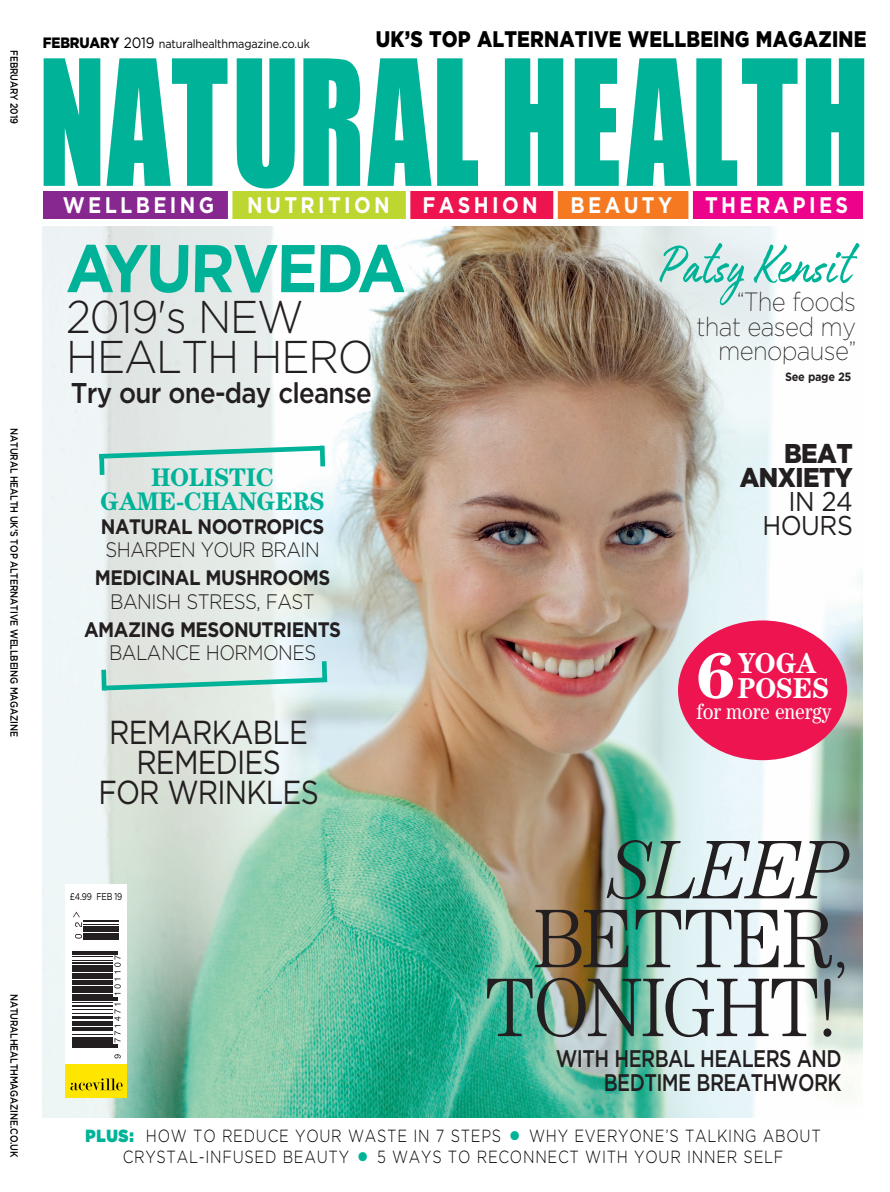
<style>
.page{position:relative;width:890px;height:1192px;background:#fff}
.page>*{position:absolute;margin:0;border:0;box-sizing:border-box;transform-origin:0 0}
.t1{font:161.25px "Impact";letter-spacing:.015em;color:#00b398;scale:.77 1}
.t2{font:300 83.25px/68.8px "Century LT";letter-spacing:-.02em;color:#231f20;text-align:right;scale:.96 1}
.t3{font:700 67.2px "Gotham";color:#00b398;scale:.92 1}
.t4{font:700 64.5px "Century LT";color:#fff;scale:1.09 1}
.t5{font:59.7px "Authenia Solid";color:#00b398;scale:.87 1}
.t6{font:300 45.9px/39.3px "Gotham";letter-spacing:-.03em;color:#231f20;scale:.92 1}
.t7{font:33.3px/30px "Gotham";letter-spacing:-.03em;color:#231f20;text-align:center;scale:.85 1}
.t8{font:700 28.8px/25.7px "Century LT";color:#fff;scale:.94 1}
.t9{font:500 28.5px "Gotham";letter-spacing:-.03em;color:#231f20;scale:.91 1}
.t10{font:900 27.15px/24px "Gotham";letter-spacing:-.02em;color:#231f20;text-align:right;scale:.91 1}
.t11{font:200 26.4px/24.5px "Gotham";color:#231f20;text-align:right;scale:.9 1}
.t12{font:700 25.5px/24px "Century LT";letter-spacing:-.01em;color:#00b398;text-align:center;scale:.96 1}
.t13{font:500 24px/24px "Gotham";letter-spacing:-.03em;color:#231f20;text-align:right;scale:.81 1}
.t14{font:700 22.5px "Gotham";letter-spacing:.17em;color:#fff;scale:.87 1}
.t15{font:900 22.5px "Gotham";letter-spacing:.01em;color:#000;scale:.85 1}
.t16{font:22.5px "Century LT";color:#fff;scale:.85 1}
.t17{font:700 21px/23.5px "Gotham";letter-spacing:-.03em;color:#231f20;text-align:center;scale:.89 1}
.t18{font:300 17.55px/21px "Gotham";letter-spacing:.05em;color:#000;text-align:center;scale:.83 1}
.t19{font:12px "Gotham";letter-spacing:-.01em;color:#000;scale:.9 1}
.t20{font:700 12px "Gotham";color:#231f20;scale:.9 1}
.t21{font:500 10.5px "Gotham";letter-spacing:-.015em;color:#000;scale:.85 1}
.t22{font:9.75px "Gotham";letter-spacing:-.02em;color:#000;scale:.82 1}
.s1{font-weight:900;font-size:15px}
.s2{font-size:15px}
.s3{font-weight:300}
.s4{font-weight:400}
.s5{font-style:italic}
.s6{font-size:59.55px}
.s7{font-weight:900;color:#00b398}
.s8{font-weight:500;font-size:32.25px;color:#00b398}
</style>
<div class="page">
<img style="left:42px;top:226px;width:820px;height:891px">
<svg style="left:66px;top:884px;width:61px;height:179px"></svg>
<hr style="left:72px;top:1045px;width:46px;height:1px;background:#231f20">
<hr style="left:72px;top:1043px;width:46px;height:1px;background:#231f20">
<hr style="left:72px;top:1039px;width:41px;height:4px;background:#231f20">
<hr style="left:72px;top:1036px;width:41px;height:2px;background:#231f20">
<hr style="left:72px;top:1033px;width:41px;height:1px;background:#231f20">
<hr style="left:72px;top:1029px;width:41px;height:1px;background:#231f20">
<hr style="left:72px;top:1026px;width:41px;height:2px;background:#231f20">
<hr style="left:72px;top:1022px;width:41px;height:2px;background:#231f20">
<hr style="left:72px;top:1020px;width:41px;height:1px;background:#231f20">
<hr style="left:72px;top:1015px;width:41px;height:2px;background:#231f20">
<hr style="left:72px;top:1012px;width:41px;height:1px;background:#231f20">
<hr style="left:72px;top:1008px;width:41px;height:1px;background:#231f20">
<hr style="left:72px;top:1004px;width:41px;height:2px;background:#231f20">
<hr style="left:72px;top:1001px;width:41px;height:1px;background:#231f20">
<hr style="left:72px;top:999px;width:46px;height:1px;background:#231f20">
<hr style="left:72px;top:997px;width:46px;height:1px;background:#231f20">
<hr style="left:72px;top:994px;width:41px;height:2px;background:#231f20">
<hr style="left:72px;top:990px;width:41px;height:2px;background:#231f20">
<hr style="left:72px;top:986px;width:41px;height:3px;background:#231f20">
<hr style="left:72px;top:983px;width:41px;height:1px;background:#231f20">
<hr style="left:72px;top:980px;width:41px;height:2px;background:#231f20">
<hr style="left:72px;top:976px;width:41px;height:2px;background:#231f20">
<hr style="left:72px;top:973px;width:41px;height:2px;background:#231f20">
<hr style="left:72px;top:969px;width:41px;height:2px;background:#231f20">
<hr style="left:72px;top:965px;width:41px;height:3px;background:#231f20">
<hr style="left:72px;top:962px;width:41px;height:1px;background:#231f20">
<hr style="left:72px;top:960px;width:41px;height:1px;background:#231f20">
<hr style="left:72px;top:956px;width:41px;height:1px;background:#231f20">
<hr style="left:72px;top:953px;width:46px;height:1px;background:#231f20">
<hr style="left:72px;top:951px;width:46px;height:1px;background:#231f20">
<svg style="left:114px;top:1053px;width:7px;height:5px"></svg>
<svg style="left:114px;top:1003px;width:6px;height:39px"></svg>
<svg style="left:114px;top:955px;width:7px;height:39px"></svg>
<hr style="left:83px;top:938px;width:35px;height:1px;background:#231f20">
<hr style="left:83px;top:935px;width:35px;height:2px;background:#231f20">
<hr style="left:83px;top:933px;width:35px;height:1px;background:#231f20">
<hr style="left:83px;top:928px;width:35px;height:3px;background:#231f20">
<hr style="left:83px;top:926px;width:35px;height:1px;background:#231f20">
<hr style="left:83px;top:923px;width:35px;height:1px;background:#231f20">
<hr style="left:83px;top:919px;width:35px;height:2px;background:#231f20">
<svg style="left:75px;top:933px;width:7px;height:5px"></svg>
<svg style="left:73px;top:911px;width:9px;height:15px"></svg>
<div style="left:66px;top:1063px;width:61px;height:33px;background:#ffe601"></div>
<svg style="left:70px;top:1078px;width:53px;height:12px"></svg>
<svg style="left:94px;top:441px;width:233px;height:38px"></svg>
<svg style="left:99px;top:656px;width:233px;height:39px;background:#c4e3dc"></svg>
<div style="left:691px;top:192px;width:172px;height:27px;background:#ed028c"></div>
<div style="left:556px;top:192px;width:133px;height:27px;background:#f47921"></div>
<div style="left:406px;top:192px;width:148px;height:27px;background:#ed1450"></div>
<div style="left:43px;top:192px;width:185px;height:27px;background:#872890"></div>
<div style="left:232px;top:192px;width:176px;height:27px;background:#bed630"></div>
<svg style="left:688px;top:191px;width:4px;height:28px"></svg>
<svg style="left:553px;top:191px;width:4px;height:28px"></svg>
<div style="left:405px;top:188px;width:5px;height:35px;background:#fff"></div>
<div style="left:677px;top:620px;width:169px;height:140px;background:#ed1450;border-radius:50%"></div>
<p class="t21" style="left:21px;top:50px;width:89px;rotate:90deg">FEBRUARY 2019</p>
<p class="t21" style="left:21px;top:428px;width:364px;rotate:90deg">NATURAL HEALTH UK’S TOP ALTERNATIVE WELLBEING MAGAZINE</p>
<p class="t21" style="left:21px;top:993px;width:194px;rotate:90deg">NATURALHEALTHMAGAZINE.CO.UK</p>
<p class="t19" style="left:43px;top:36px;width:298px"><span class="s1">FEBRUARY</span> <span class="s2">2019</span> naturalhealthmagazine.co.uk</p>
<p class="t15" style="left:375px;top:23px;width:578px">UK’S TOP ALTERNATIVE WELLBEING MAGAZINE</p>
<p class="t1" style="left:39px;top:-3px;width:1079px">NATURAL HEALTH</p>
<p class="t14" style="left:63px;top:190px;width:176px">WELLBEING</p>
<p class="t14" style="left:247px;top:190px;width:165px">NUTRITION</p>
<p class="t14" style="left:422px;top:190px;width:134px">FASHION</p>
<p class="t14" style="left:570px;top:190px;width:118px">BEAUTY</p>
<p class="t14" style="left:704px;top:190px;width:166px">THERAPIES</p>
<p class="t3" style="left:66px;top:224px;width:373px">AYURVEDA</p>
<p class="t5" style="left:657px;top:235px;width:224px">Patsy Kensit</p>
<p class="t11" style="left:695px;top:288px;width:180px">“The foods that eased my menopause”</p>
<p class="t6" style="left:66px;top:296px;width:335px">2019's NEW<br>HEALTH HERO</p>
<p class="t20" style="left:784px;top:369px;width:75px">See page 25</p>
<p class="t9" style="left:71px;top:374px;width:332px">Try our one-day cleanse</p>
<p class="t12" style="left:100px;top:465px;width:235px">HOLISTIC<br>GAME-CHANGERS</p>
<p class="t17" style="left:101px;top:514px;width:252px;text-align:left">NATURAL NOOTROPICS<br><span class="s3">SHARPEN YOUR BRAIN</span></p>
<p class="t17" style="left:95px;top:565px;width:266px">MEDICINAL MUSHROOMS<br><span class="s3">BANISH STRESS, FAST</span></p>
<p class="t17" style="left:84px;top:617px;width:290px">AMAZING MESONUTRIENTS<br><span class="s3">BALANCE HORMONES</span></p>
<p class="t7" style="left:98px;top:716px;width:261px">REMARKABLE<br>REMEDIES<br>FOR WRINKLES</p>
<p class="t22" style="left:70px;top:890px;width:66px">£4.99 FEB 19</p>
<p class="t10" style="left:739px;top:441px;width:126px">BEAT<br>ANXIETY<br><span class="s4">IN 24<br>HOURS</span></p>
<p class="t4" style="left:695px;top:637px;width:40px">6</p>
<p class="t8" style="left:737px;top:649px;width:99px">YOGA<br>POSES</p>
<p class="t16" style="left:696px;top:698px;width:160px">for more energy</p>
<p class="t2" style="left:484px;top:833px;width:381px"><span class="s5">SLEEP<br></span>BETTER<span class="s6">,<br></span>TONIGHT!</p>
<p class="t13" style="left:555px;top:1046px;width:354px">WITH HERBAL HEALERS AND<br>BEDTIME BREATHWORK</p>
<p class="t18" style="left:85px;top:1124px;width:887px"><span class="s7">PLUS:</span> HOW TO REDUCE YOUR WASTE IN 7 STEPS <span class="s8">•</span> WHY EVERYONE’S TALKING ABOUT<br>CRYSTAL-INFUSED BEAUTY <span class="s8">•</span> 5 WAYS TO RECONNECT WITH YOUR INNER SELF</p>
</div>
